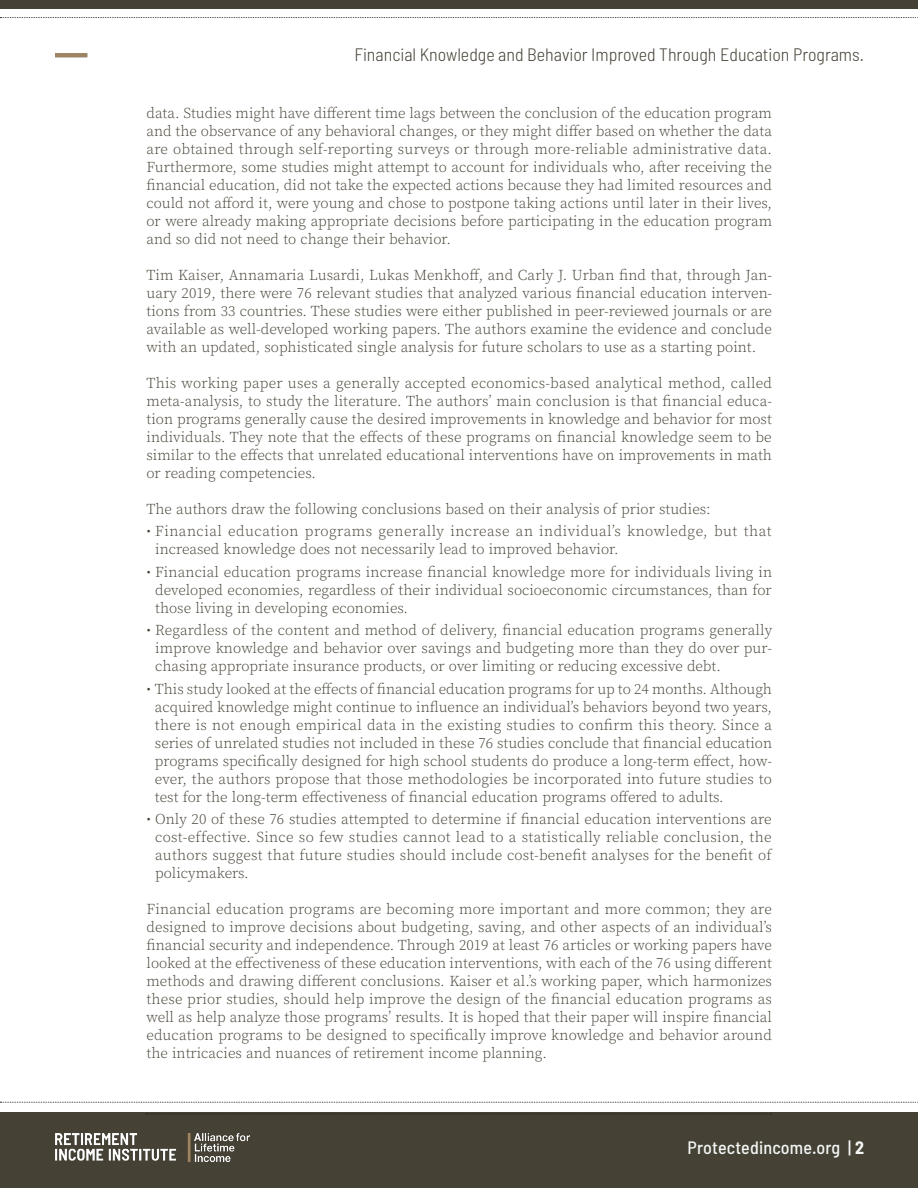
<style>
.page{position:relative;width:918px;height:1188px;background:#fff}
.page>*{position:absolute;margin:0;border:0;box-sizing:border-box;transform-origin:0 0}
.Paragraph_Style_1{font:300 semi-condensed 18px "Barlow";color:#454135}
.t1{font:500 semi-condensed 18px "Barlow";letter-spacing:.01em;color:#f3f6f4}
.Paragraph_Style_1-2{font:300 15px/18px "Source Serif Pro";color:#454135;text-align:justify}
.Paragraph_Style_1-3{font:300 15px/18px "Source Serif Pro";letter-spacing:.025em;color:#454135}
.s1{font-weight:700}
</style>
<div class="page">
<div style="left:0;top:1112px;width:918px;height:76px;background:#454135"></div>
<svg style="left:0;top:1102px;width:918px;height:1px"></svg>
<svg style="left:0;top:17px;width:918px;height:1px"></svg>
<div style="left:1px;top:0;width:917px;height:9px;background:#454135"></div>
<img style="left:55px;top:1134px;width:195px;height:27px">
<img style="left:56px;top:53px;width:32px;height:5px">
<svg style="left:146px;top:1114px;width:626px;height:1px"></svg>
<p class="Paragraph_Style_1" style="left:354px;top:43px;width:511px">Financial Knowledge and Behavior Improved Through Education Programs.</p>
<p class="Paragraph_Style_1-2" style="left:147px;top:104px;width:627px">data. Studies might have different time lags between the conclusion of the education program and the observance of any behavioral changes, or they might differ based on whether the data are obtained through self-reporting surveys or through more-reliable administrative data.<br>Furthermore, some studies might attempt to account for individuals who, after receiving the financial education, did not take the expected actions because they had limited resources and could not afford it, were young and chose to postpone taking actions until later in their lives, or were already making appropriate decisions before participating in the education program and so did not need to change their behavior.</p>
<p class="Paragraph_Style_1-2" style="left:147px;top:266px;width:627px">Tim Kaiser, Annamaria Lusardi, Lukas Menkhoff, and Carly J. Urban find that, through Jan&shy;uary 2019, there were 76 relevant studies that analyzed various financial education interven&shy;tions from 33 countries. These studies were either published in peer-reviewed journals or are available as well-developed working papers. The authors examine the evidence and conclude with an updated, sophisticated single analysis for future scholars to use as a starting point.</p>
<p class="Paragraph_Style_1-2" style="left:147px;top:374px;width:627px">This working paper uses a generally accepted economics-based analytical method, called meta-analysis, to study the literature. The authors’ main conclusion is that financial educa&shy;tion programs generally cause the desired improvements in knowledge and behavior for most individuals. They note that the effects of these programs on financial knowledge seem to be similar to the effects that unrelated educational interventions have on improvements in math or reading competencies.</p>
<p class="Paragraph_Style_1-2" style="left:147px;top:500px;width:566px">The authors draw the following conclusions based on their analysis of prior studies:</p>
<p class="Paragraph_Style_1-3" style="left:155px;top:522px;width:618px;text-indent:-9px">• Financial education programs generally increase an individual’s knowledge, but that increased knowledge does not necessarily lead to improved behavior.</p>
<p class="Paragraph_Style_1-2" style="left:155px;top:563px;width:618px;text-indent:-9px">• Financial education programs increase financial knowledge more for individuals living in developed economies, regardless of their individual socioeconomic circumstances, than for those living in developing economies.</p>
<p class="Paragraph_Style_1-2" style="left:155px;top:621px;width:618px;text-indent:-9px">• Regardless of the content and method of delivery, financial education programs generally improve knowledge and behavior over savings and budgeting more than they do over pur&shy;chasing appropriate insurance products, or over limiting or reducing excessive debt.</p>
<p class="Paragraph_Style_1-2" style="left:155px;top:680px;width:619px;text-indent:-8px">• This study looked at the effects of financial education programs for up to 24 months. Although acquired knowledge might continue to influence an individual’s behaviors beyond two years, there is not enough empirical data in the existing studies to confirm this theory. Since a series of unrelated studies not included in these 76 studies conclude that financial education programs specifically designed for high school students do produce a long-term effect, how&shy;ever, the authors propose that those methodologies be incorporated into future studies to test for the long-term effectiveness of financial education programs offered to adults.</p>
<p class="Paragraph_Style_1-2" style="left:155px;top:810px;width:618px;text-indent:-9px">• Only 20 of these 76 studies attempted to determine if financial education interventions are cost-effective. Since so few studies cannot lead to a statistically reliable conclusion, the authors suggest that future studies should include cost-benefit analyses for the benefit of policymakers.</p>
<p class="Paragraph_Style_1-2" style="left:147px;top:900px;width:627px">Financial education programs are becoming more important and more common; they are designed to improve decisions about budgeting, saving, and other aspects of an individual’s financial security and independence. Through 2019 at least 76 articles or working papers have looked at the effectiveness of these education interventions, with each of the 76 using different methods and drawing different conclusions. Kaiser et al.’s working paper, which harmonizes these prior studies, should help improve the design of the financial education programs as well as help analyze those programs’ results. It is hoped that their paper will inspire financial education programs to be designed to specifically improve knowledge and behavior around the intricacies and nuances of retirement income planning.</p>
<p class="t1" style="left:688px;top:1136px;width:178px">Protectedincome.org | <span class="s1">2</span></p>
</div>
